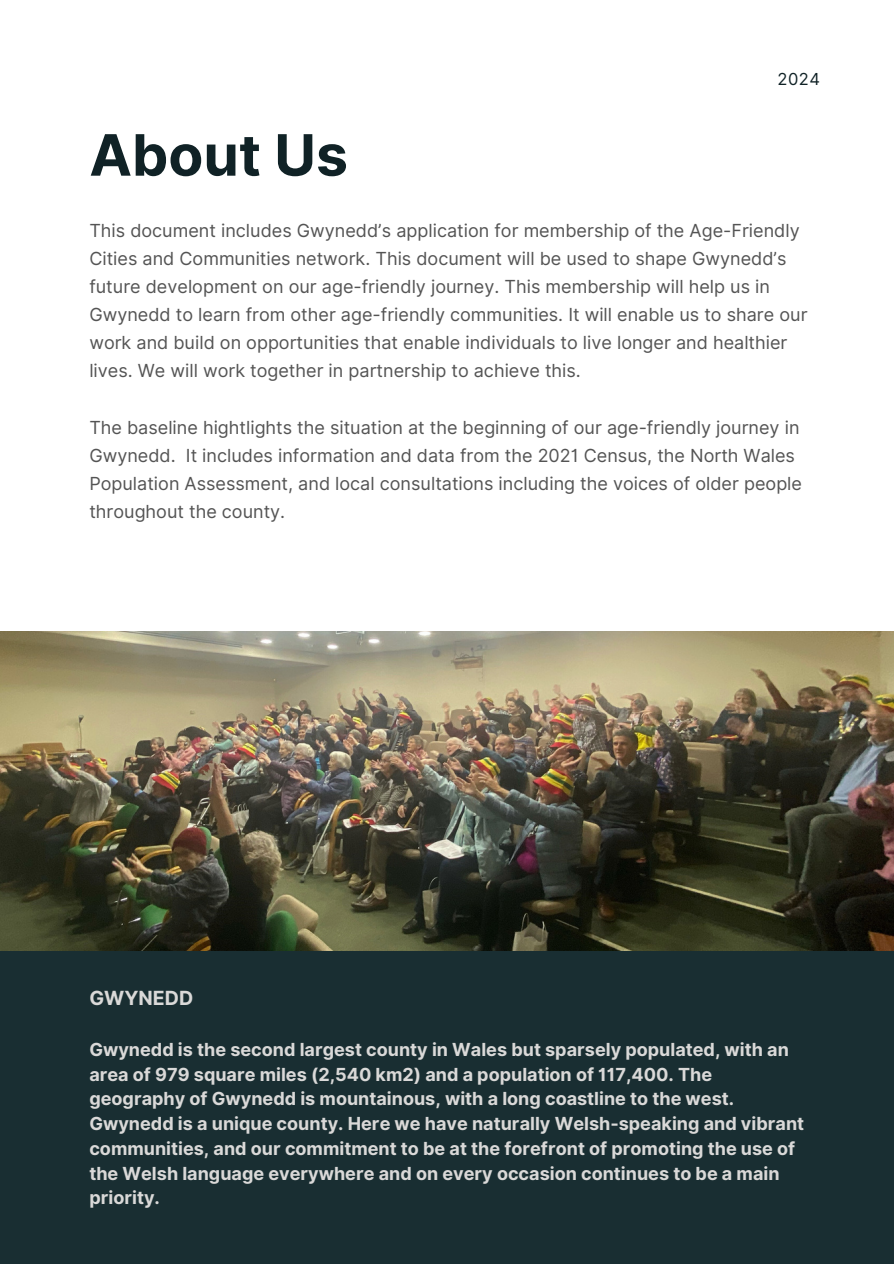
<style>
.page{position:relative;width:894px;height:1264px;background:#fff}
.page>*{position:absolute;margin:0;border:0;box-sizing:border-box;transform-origin:0 0}
.t1{font:700 57px "Inter";color:#102226}
.t2{font:700 19.5px "Inter";color:#dad9d8}
.t3{font:18px/28.2px "Inter";color:#545454}
.t4{font:700 18px/24.8px "Inter";color:#dad9d8}
.t5{font:16.5px "Inter";color:#102226}
</style>
<div class="page">
<img style="left:0;top:631px;width:893px;height:320px">
<div style="left:0;top:951px;width:893px;height:312px;background:#192e32"></div>
<h1 class="t1" style="left:89px;top:121px;width:260px">About Us</h1>
<h3 class="t5" style="left:777px;top:69px;width:44px">2024</h3>
<h4 class="t3" style="left:89px;top:216px;width:719px">This document includes Gwynedd’s application for membership of the Age-Friendly Cities and Communities network. This document will be used to shape Gwynedd’s future development on our age-friendly journey. This membership will help us in Gwynedd to learn from other age-friendly communities. It will enable us to share our work and build on opportunities that enable individuals to live longer and healthier lives. We will work together in partnership to achieve this.</h4>
<h4 class="t3" style="left:89px;top:413px;width:714px">The baseline hightlights the situation at the beginning of our age-friendly journey in Gwynedd. It includes information and data from the 2021 Census, the North Wales Population Assessment, and local consultations including the voices of older people throughout the county.</h4>
<p class="t2" style="left:89px;top:986px;width:105px">GWYNEDD</p>
<h2 class="t4" style="left:89px;top:1036px;width:716px">Gwynedd is the second largest county in Wales but sparsely populated, with an area of 979 square miles (2,540 km2) and a population of 117,400. The geography of Gwynedd is mountainous, with a long coastline to the west.<br>Gwynedd is a unique county. Here we have naturally Welsh-speaking and vibrant communities, and our commitment to be at the forefront of promoting the use of the Welsh language everywhere and on every occasion continues to be a main priority.</h2>
</div>
